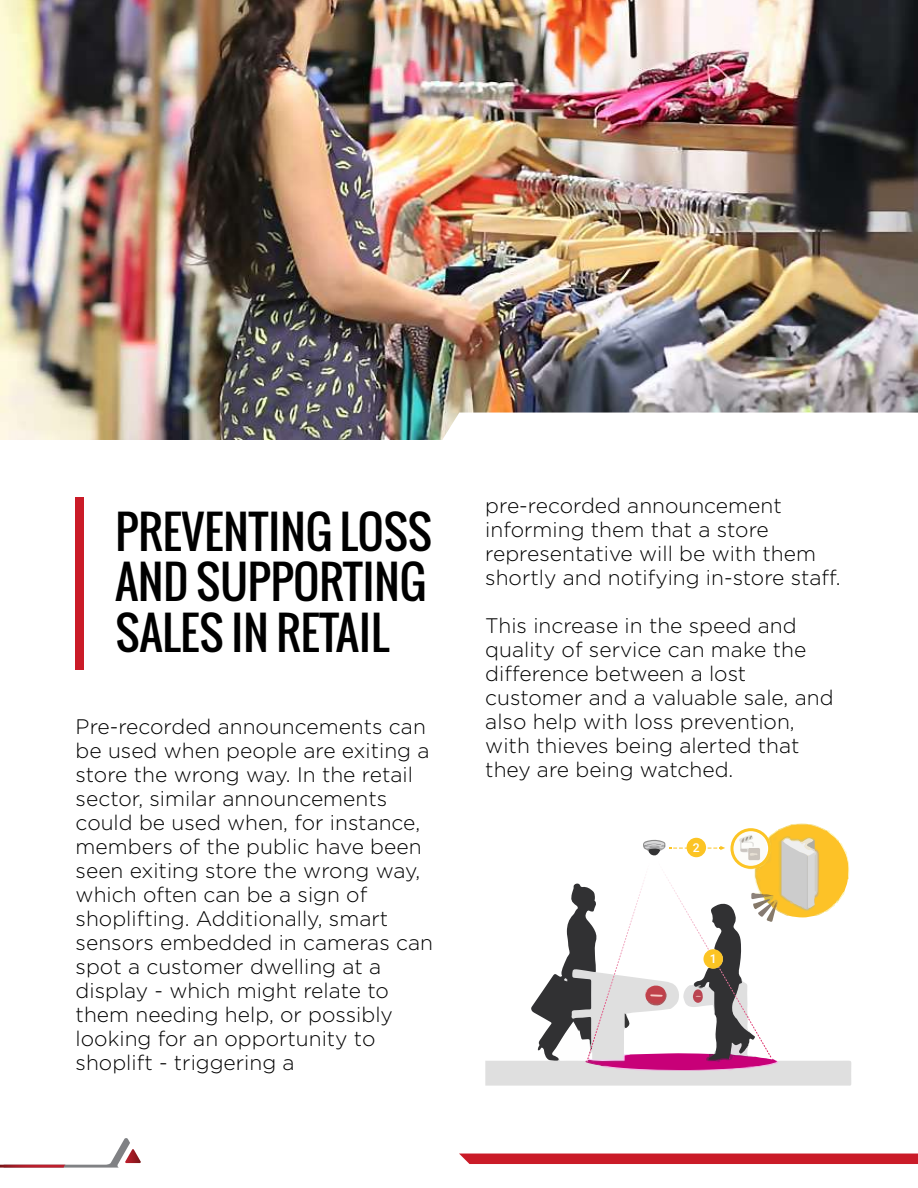
<style>
.page{position:relative;width:918px;height:1188px;background:#fff}
.page>*{position:absolute;margin:0;border:0;box-sizing:border-box;transform-origin:0 0}
.t1{font:45px/51px "Oswald";color:#000}
.t2{font:300 21px/24px "Gotham";color:#000}
.t3{font:500 12.15px "Roboto";color:#fff}
</style>
<div class="page">
<img style="left:0;top:0;width:917px;height:440px">
<svg style="left:0;top:1138px;width:141px;height:30px"></svg>
<svg style="left:485px;top:823px;width:366px;height:263px"></svg>
<div style="left:703px;top:949px;width:20px;height:20px;background:#fcc424;border-radius:50%"></div>
<div style="left:75px;top:498px;width:9px;height:172px;background:#ca1b28"></div>
<svg style="left:440px;top:413px;width:477px;height:27px"></svg>
<div style="left:459px;top:1154px;width:459px;height:10px;background:#ca1b28"></div>
<h1 class="t1" style="left:116px;top:505px;width:318px">PREVENTING LOSS<br>AND SUPPORTING<br>SALES IN RETAIL</h1>
<p class="t2" style="left:76px;top:714px;width:359px">Pre-recorded announcements can be used when people are exiting a store the wrong way. In the retail sector, similar announcements could be used when, for instance, members of the public have been seen exiting store the wrong way, which often can be a sign of shoplifting. Additionally, smart sensors embedded in cameras can spot a customer dwelling at a display - which might relate to them needing help, or possibly looking for an opportunity to shoplift - triggering a</p>
<p class="t2" style="left:485px;top:493px;width:357px">pre-recorded announcement informing them that a store representative will be with them shortly and notifying in-store staff.</p>
<p class="t2" style="left:485px;top:613px;width:350px">This increase in the speed and quality of service can make the difference between a lost customer and a valuable sale, and also help with loss prevention, with thieves being alerted that they are being watched.</p>
<p class="t3" style="left:693px;top:839px;width:8px">2</p>
<p class="t3" style="left:710px;top:950px;width:8px">1</p>
</div>
